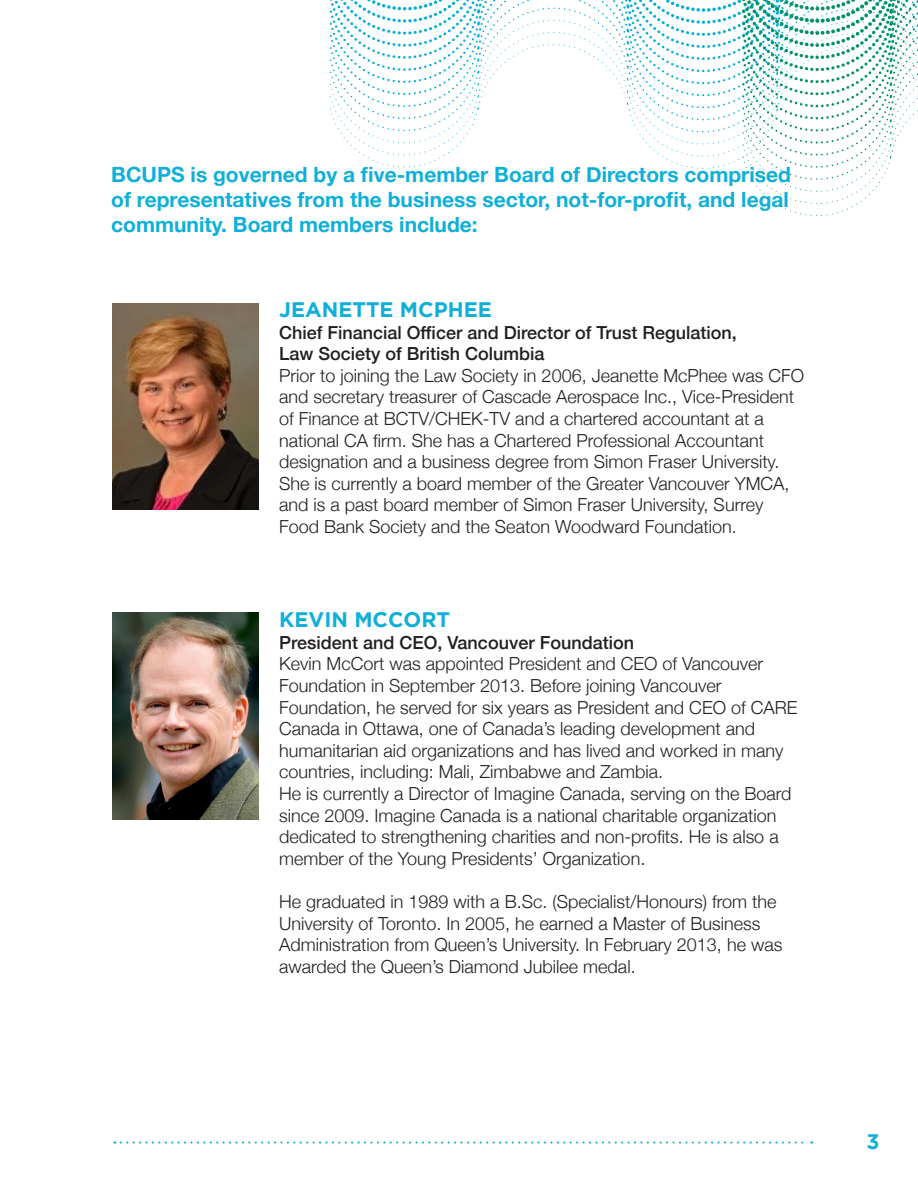
<style>
.page{position:relative;width:918px;height:1188px;background:#fff}
.page>*{position:absolute;margin:0;border:0;box-sizing:border-box;transform-origin:0 0}
.t1{font:700 21px/25.2px "Helvetica Neue";color:#10afd9;text-align:justify}
.t2{font:700 21px "Gotham";color:#10afd9}
.t3{font:300 18px/21.6px "Helvetica Neue";color:#231f20}
.t4{font:500 18px/21.6px "Helvetica Neue";color:#231f20}
</style>
<div class="page">
<svg style="left:121px;top:1142px;width:691px;height:2px"></svg>
<img style="left:112px;top:304px;width:146px;height:206px">
<img style="left:112px;top:613px;width:146px;height:206px">
<svg style="left:329px;top:0;width:589px;height:216px"></svg>
<p class="t1" style="left:111px;top:162px;width:681px">BCUPS is governed by a five-member Board of Directors comprised of representatives from the business sector, not-for-profit, and legal community. Board members include:</p>
<p class="t2" style="left:279px;top:297px;width:214px">JEANETTE MCPHEE</p>
<p class="t4" style="left:279px;top:320px;width:459px">Chief Financial Officer and Director of Trust Regulation,<br>Law Society of British Columbia</p>
<p class="t3" style="left:279px;top:363px;width:526px">Prior to joining the Law Society in 2006, Jeanette McPhee was CFO and secretary treasurer of Cascade Aerospace Inc., Vice-President of Finance at BCTV/CHEK-TV and a chartered accountant at a national CA firm. She has a Chartered Professional Accountant designation and a business degree from Simon Fraser University.<br>She is currently a board member of the Greater Vancouver YMCA, and is a past board member of Simon Fraser University, Surrey Food Bank Society and the Seaton Woodward Foundation.</p>
<p class="t2" style="left:279px;top:608px;width:172px">KEVIN MCCORT</p>
<p class="t4" style="left:279px;top:630px;width:356px">President and CEO, Vancouver Foundation</p>
<p class="t3" style="left:279px;top:652px;width:520px">Kevin McCort was appointed President and CEO of Vancouver Foundation in September 2013. Before joining Vancouver Foundation, he served for six years as President and CEO of CARE Canada in Ottawa, one of Canada’s leading development and humanitarian aid organizations and has lived and worked in many countries, including: Mali, Zimbabwe and Zambia.</p>
<p class="t3" style="left:279px;top:781px;width:514px">He is currently a Director of Imagine Canada, serving on the Board since 2009. Imagine Canada is a national charitable organization dedicated to strengthening charities and non-profits. He is also a member of the Young Presidents’ Organization.</p>
<p class="t3" style="left:279px;top:889px;width:505px">He graduated in 1989 with a B.Sc. (Specialist/Honours) from the University of Toronto. In 2005, he earned a Master of Business Administration from Queen’s University. In February 2013, he was awarded the Queen’s Diamond Jubilee medal.</p>
<p class="t2" style="left:867px;top:1130px;width:15px">3</p>
</div>
